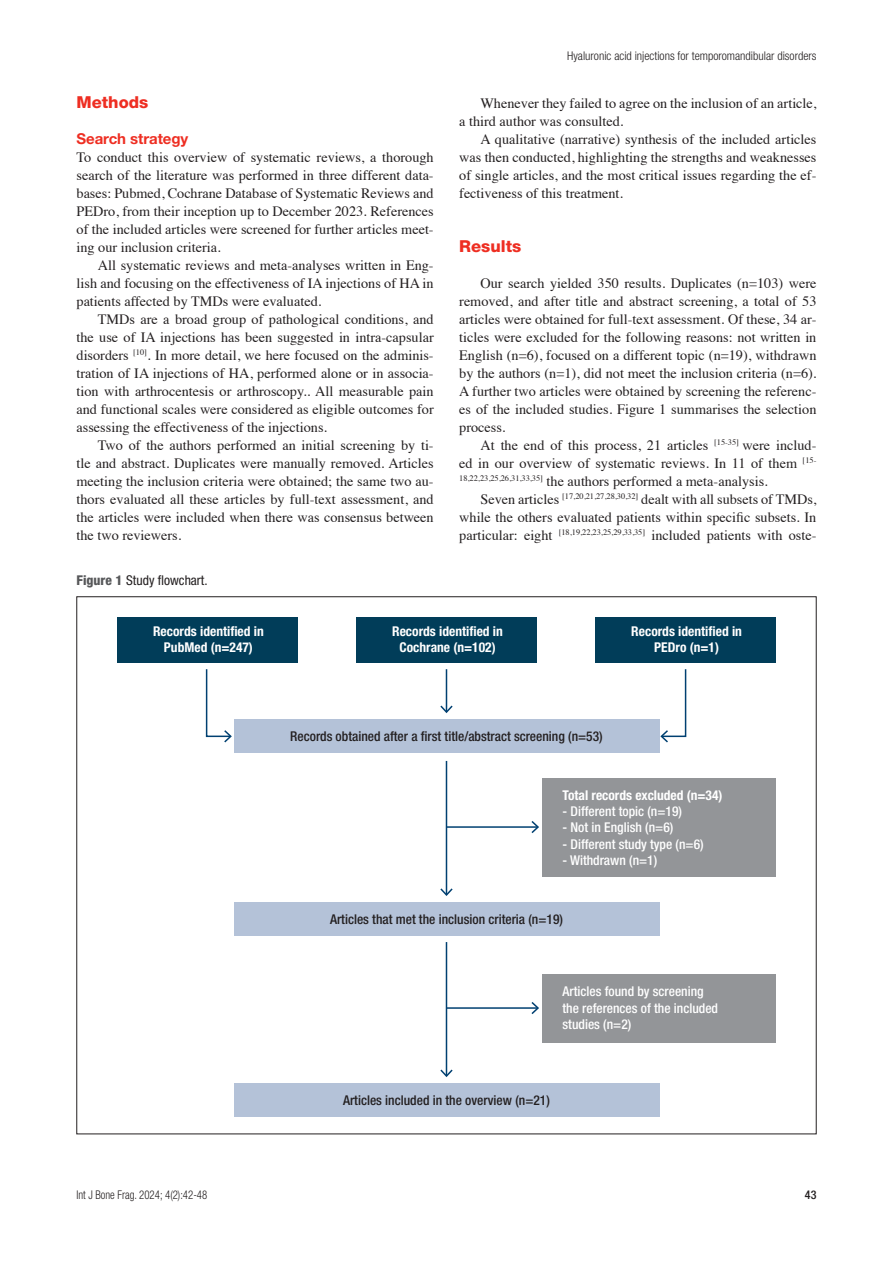
<style>
.page{position:relative;width:893px;height:1263px;background:#fff}
.page>*{position:absolute;margin:0;border:0;box-sizing:border-box;transform-origin:0 0}
._1_Livello{font:800 16.5px "Helvetica Neue LT Std";color:#ee2e22}
._2_Livello{font:700 15px "Helvetica Neue LT Std";letter-spacing:-.005em;color:#ee2e22}
.Testo_generale{font:14.25px/18px "Times";color:#231f20;text-align:justify}
.t1{font:500 condensed 13.5px/16.2px "Helvetica Neue LT Std";color:#fff}
.t2{font:500 condensed 13.5px "Helvetica Neue LT Std";color:#231f20}
.t3{font:700 condensed 13.5px/16.2px "Helvetica Neue LT Std";color:#fff;text-align:center}
.t4{font:condensed 13.5px "Helvetica Neue LT Std";color:#231f20}
.t5{font:300 condensed 12px "Helvetica Neue LT Std";color:#231f20}
.t6{font:300 condensed 12px "Helvetica Neue LT Std";color:#231f20;scale:.9 1}
.t7{font:500 condensed 12px "Helvetica Neue LT Std";color:#231f20}
.s1{font-weight:800;color:#57585a}
</style>
<div class="page">
<div style="left:234px;top:720px;width:425px;height:33px;background:#b4c2d8"></div>
<div style="left:542px;top:778px;width:234px;height:98px;background:#939598"></div>
<div style="left:234px;top:902px;width:425px;height:34px;background:#b4c2d8"></div>
<div style="left:234px;top:1083px;width:425px;height:34px;background:#b4c2d8"></div>
<hr style="left:446px;top:669px;width:1px;height:42px;background:#004071">
<svg style="left:440px;top:705px;width:13px;height:8px"></svg>
<hr style="left:446px;top:826px;width:91px;height:2px;background:#004071">
<svg style="left:531px;top:821px;width:8px;height:12px"></svg>
<div style="left:542px;top:974px;width:234px;height:69px;background:#939598"></div>
<hr style="left:446px;top:1007px;width:91px;height:2px;background:#004071">
<svg style="left:531px;top:1002px;width:8px;height:12px"></svg>
<hr style="left:446px;top:761px;width:1px;height:133px;background:#004071">
<svg style="left:440px;top:888px;width:13px;height:8px"></svg>
<hr style="left:446px;top:942px;width:1px;height:133px;background:#004071">
<svg style="left:440px;top:1069px;width:13px;height:8px"></svg>
<div style="left:117px;top:617px;width:181px;height:46px;background:#013d59"></div>
<div style="left:356px;top:617px;width:181px;height:46px;background:#013d59"></div>
<div style="left:595px;top:617px;width:181px;height:46px;background:#013d59"></div>
<svg style="left:205px;top:669px;width:27px;height:73px"></svg>
<svg style="left:660px;top:669px;width:27px;height:73px"></svg>
<p class="_1_Livello" style="left:77px;top:92px;width:73px">Methods</p>
<p class="_2_Livello" style="left:77px;top:129px;width:113px">Search strategy</p>
<p class="Testo_generale" style="left:77px;top:147px;width:359px">To conduct this overview of systematic reviews, a thorough search of the literature was performed in three different data&shy;bases: Pubmed, Cochrane Database of Systematic Reviews and PEDro, from their inception up to December 2023. References of the included articles were screened for further articles meet&shy;ing our inclusion criteria.</p>
<p class="Testo_generale" style="left:77px;top:255px;width:359px;text-indent:21px">All systematic reviews and meta-analyses written in Eng&shy;lish and focusing on the effectiveness of IA injections of HA in patients affected by TMDs were evaluated.</p>
<p class="Testo_generale" style="left:77px;top:309px;width:359px;text-indent:21px">TMDs are a broad group of pathological conditions, and the use of IA injections has been suggested in intra-capsular disorders <sup>[10]</sup>. In more detail, we here focused on the adminis&shy;tration of IA injections of HA, performed alone or in associa&shy;tion with arthrocentesis or arthroscopy.. All measurable pain and functional scales were considered as eligible outcomes for assessing the effectiveness of the injections.</p>
<p class="Testo_generale" style="left:77px;top:435px;width:359px;text-indent:21px">Two of the authors performed an initial screening by ti&shy;tle and abstract. Duplicates were manually removed. Articles meeting the inclusion criteria were obtained; the same two au&shy;thors evaluated all these articles by full-text assessment, and the articles were included when there was consensus between the two reviewers.</p>
<p class="t4" style="left:77px;top:573px;width:133px"><span class="s1">Figure 1</span> Study flowchart.</p>
<p class="t5" style="left:567px;top:48px;width:251px">Hyaluronic acid injections for temporomandibular disorders</p>
<p class="Testo_generale" style="left:459px;top:93px;width:359px;text-indent:21px">Whenever they failed to agree on the inclusion of an article, a third author was consulted.</p>
<p class="Testo_generale" style="left:459px;top:129px;width:359px;text-indent:21px">A qualitative (narrative) synthesis of the included articles was then conducted, highlighting the strengths and weaknesses of single articles, and the most critical issues regarding the ef&shy;fectiveness of this treatment.</p>
<p class="_1_Livello" style="left:459px;top:236px;width:64px">Results</p>
<p class="Testo_generale" style="left:459px;top:273px;width:359px;text-indent:21px">Our search yielded 350 results. Duplicates (n=103) were removed, and after title and abstract screening, a total of 53 articles were obtained for full-text assessment. Of these, 34 ar&shy;ticles were excluded for the following reasons: not written in English (n=6), focused on a different topic (n=19), withdrawn by the authors (n=1), did not meet the inclusion criteria (n=6).<br>A further two articles were obtained by screening the referenc&shy;es of the included studies. Figure 1 summarises the selection process.</p>
<p class="Testo_generale" style="left:459px;top:435px;width:359px;text-indent:21px">At the end of this process, 21 articles <sup>[15-35]</sup> were includ&shy;ed in our overview of systematic reviews. In 11 of them <sup>[15- 18,22,23,25,26,31,33,35]</sup> the authors performed a meta-analysis.</p>
<p class="Testo_generale" style="left:459px;top:489px;width:359px;text-indent:21px">Seven articles <sup>[17,20,21,27,28,30,32]</sup> dealt with all subsets of TMDs, while the others evaluated patients within specific subsets. In particular: eight <sup>[18,19,22,23,25,29,33,35]</sup> included patients with oste-</p>
<p class="t3" style="left:153px;top:623px;width:112px">Records identified in<br>PubMed (n=247)</p>
<p class="t3" style="left:392px;top:623px;width:112px">Records identified in<br>Cochrane (n=102)</p>
<p class="t3" style="left:631px;top:623px;width:112px">Records identified in<br>PEDro (n=1)</p>
<p class="t2" style="left:290px;top:728px;width:314px">Records obtained after a first title/abstract screening (n=53)</p>
<p class="t3" style="left:563px;top:787px;width:162px">Total records excluded (n=34)</p>
<p class="t1" style="left:563px;top:803px;width:121px">- Different topic (n=19)</p>
<p class="t1" style="left:563px;top:819px;width:112px">- Not in English (n=6)</p>
<p class="t1" style="left:563px;top:835px;width:143px">- Different study type (n=6)</p>
<p class="t1" style="left:563px;top:852px;width:96px">- Withdrawn (n=1)</p>
<p class="t2" style="left:330px;top:911px;width:234px">Articles that met the inclusion criteria (n=19)</p>
<p class="t6" style="left:77px;top:1188px;width:147px">Int J Bone Frag. 2024; 4(2):42-48</p>
<p class="t1" style="left:563px;top:983px;width:157px">Articles found by screening the references of the included studies (n=2)</p>
<p class="t2" style="left:343px;top:1092px;width:208px">Articles included in the overview (n=21)</p>
<p class="t7" style="left:805px;top:1187px;width:13px">43</p>
</div>
